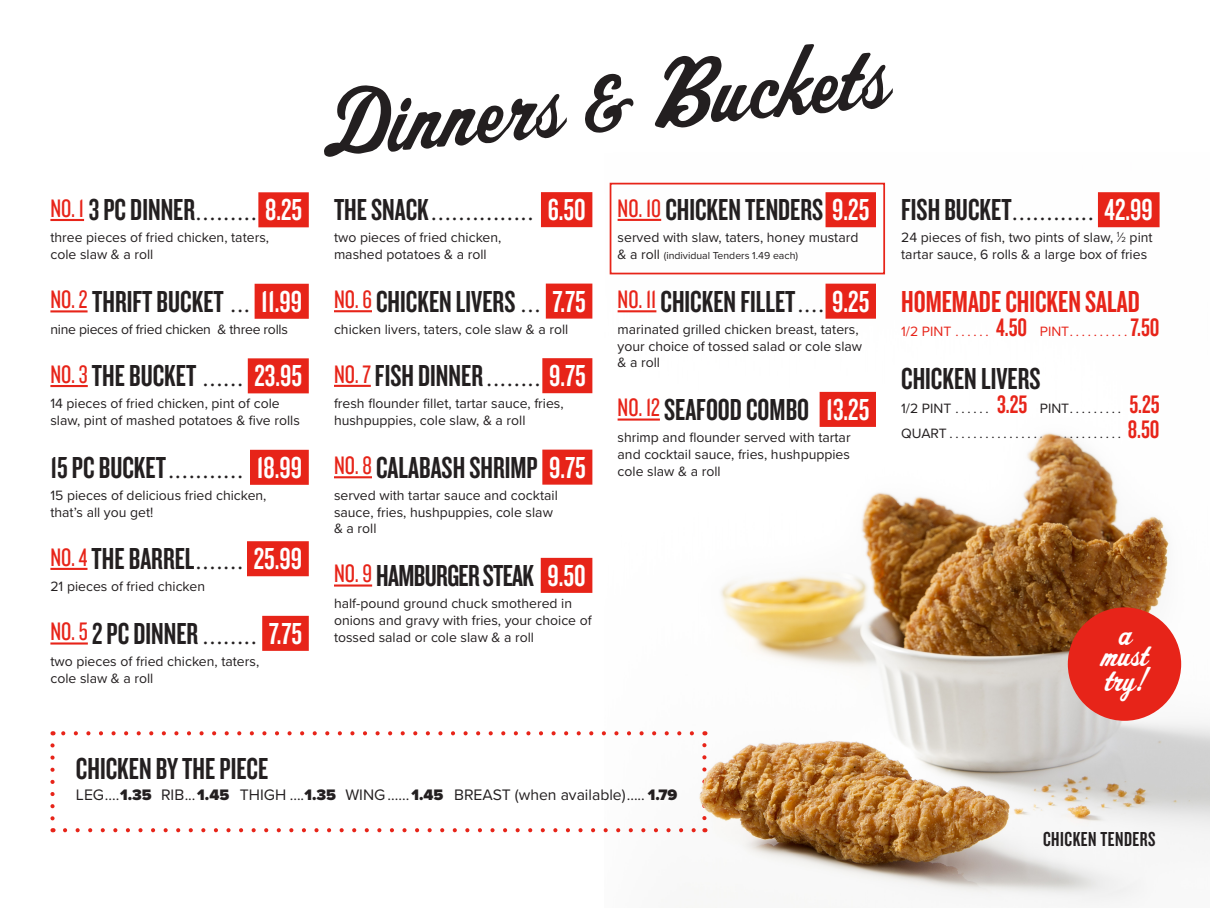
<style>
.page{position:relative;width:1210px;height:908px;background:#fff}
.page>*{position:absolute;margin:0;border:0;box-sizing:border-box;transform-origin:0 0}
.t1{font:105px "Aktuelle";color:#231f20}
.t2{font:36.75px "Aktuelle";color:#fff}
.t3{font:31.5px "Knockout 48 Featherweight";color:#231f20}
.t4{font:300 31.5px "Proxima Nova";color:#231f20}
.t5{font:31.5px "Knockout 48 Featherweight";letter-spacing:-.02em;color:#231f20}
.t6{font:31.5px "Knockout 48 Featherweight";color:#e72419}
.t7{font:21px "Knockout 48 Featherweight";letter-spacing:.025em;color:#231f20}
.t8{font:15.75px "Proxima Nova";color:#231f20}
.t9{font:14px/16.8px "Proxima Nova";color:#231f20}
.t10{font:14px "Proxima Nova";letter-spacing:-.02em;color:#231f20}
.t11{font:14px "Proxima Nova";color:#e72419}
.t12{font:10.5px "Proxima Nova";color:#231f20}
.s1{font-family:"Knockout 28 Junior Feathrwt";font-size:26.25px;color:#e72419}
.s2{font-family:"Proxima Nova";font-weight:300}
.s3{color:#fff}
.s4{font-family:"Knockout 48 Featherweight";font-weight:400}
.s5{font-family:"Knockout 48 Featherweight";font-weight:400;color:#fff}
.s6{font-size:14px}
.s7{font-size:7.7px}
.s8{font-family:"Knockout 48 Featherweight";font-size:26.25px}
.s9{font-family:"Knockout 48 Featherweight";font-size:26.25px;color:#e72419}
.s10{font-weight:900}
</style>
<div class="page">
<img style="left:605px;top:182px;width:605px;height:724px">
<div style="left:609px;top:183px;width:276px;height:91px;border:2px solid #e72419"></div>
<div style="left:1067px;top:607px;width:114px;height:113px;background:#e72419;border-radius:50%"></div>
<hr style="left:50px;top:219px;width:34px;height:2px;background:#e72419">
<div style="left:258px;top:192px;width:51px;height:35px;background:#e72419"></div>
<hr style="left:50px;top:310px;width:38px;height:2px;background:#e72419">
<div style="left:255px;top:283px;width:54px;height:35px;background:#e72419"></div>
<hr style="left:50px;top:385px;width:38px;height:2px;background:#e72419">
<div style="left:248px;top:358px;width:61px;height:35px;background:#e72419"></div>
<div style="left:250px;top:449px;width:59px;height:35px;background:#e72419"></div>
<hr style="left:50px;top:567px;width:37px;height:2px;background:#e72419">
<div style="left:247px;top:541px;width:62px;height:35px;background:#e72419"></div>
<hr style="left:50px;top:642px;width:38px;height:2px;background:#e72419">
<div style="left:262px;top:615px;width:47px;height:35px;background:#e72419"></div>
<div style="left:541px;top:192px;width:51px;height:35px;background:#e72419"></div>
<hr style="left:334px;top:310px;width:38px;height:2px;background:#e72419">
<div style="left:546px;top:283px;width:46px;height:35px;background:#e72419"></div>
<hr style="left:334px;top:384px;width:37px;height:3px;background:#e72419">
<div style="left:542px;top:358px;width:50px;height:35px;background:#e72419"></div>
<hr style="left:334px;top:476px;width:38px;height:2px;background:#e72419">
<div style="left:542px;top:449px;width:50px;height:35px;background:#e72419"></div>
<hr style="left:334px;top:584px;width:38px;height:2px;background:#e72419">
<div style="left:541px;top:557px;width:51px;height:35px;background:#e72419"></div>
<hr style="left:617px;top:219px;width:44px;height:2px;background:#e72419">
<div style="left:825px;top:192px;width:51px;height:35px;background:#e72419"></div>
<hr style="left:617px;top:310px;width:39px;height:2px;background:#e72419">
<div style="left:825px;top:283px;width:51px;height:35px;background:#e72419"></div>
<hr style="left:617px;top:418px;width:43px;height:2px;background:#e72419">
<div style="left:819px;top:392px;width:57px;height:35px;background:#e72419"></div>
<div style="left:1098px;top:192px;width:61px;height:35px;background:#e72419"></div>
<svg style="left:65px;top:827px;width:633px;height:5px"></svg>
<svg style="left:61px;top:731px;width:631px;height:4px"></svg>
<svg style="left:50px;top:745px;width:5px;height:87px"></svg>
<img style="left:694px;top:425px;width:392px;height:403px">
<p class="t3" style="left:50px;top:190px;width:253px"><span class="s1">NO. 1</span> 3 PC DINNER<span class="s2">.........</span> <span class="s3">8.25</span></p>
<p class="t9" style="left:50px;top:229px;width:220px">three pieces of fried chicken, taters,</p>
<p class="t9" style="left:50px;top:245px;width:105px">cole slaw &amp; a roll</p>
<p class="t3" style="left:50px;top:282px;width:253px"><span class="s1">NO. 2</span> THRIFT BUCKET <span class="s2">...</span> <span class="s3">11.99</span></p>
<p class="t10" style="left:50px;top:318px;width:239px">nine pieces of fried chicken &amp; three rolls</p>
<p class="t3" style="left:50px;top:356px;width:253px"><span class="s1">NO. 3</span> THE BUCKET <span class="s2">......</span> <span class="s3">23.95</span></p>
<p class="t9" style="left:50px;top:394px;width:251px">14 pieces of fried chicken, pint of cole slaw, pint of mashed potatoes &amp; five rolls</p>
<p class="t4" style="left:50px;top:443px;width:253px"><span class="s4">15 PC BUCKET</span>........... <span class="s5">18.99</span></p>
<p class="t9" style="left:50px;top:486px;width:218px">15 pieces of delicious fried chicken,</p>
<p class="t9" style="left:50px;top:503px;width:104px">that’s all you get!</p>
<p class="t3" style="left:50px;top:539px;width:253px"><span class="s1">NO. 4</span> THE BARREL<span class="s2">.......</span> <span class="s3">25.99</span></p>
<p class="t9" style="left:50px;top:577px;width:156px">21 pieces of fried chicken</p>
<p class="t3" style="left:50px;top:614px;width:253px"><span class="s1">NO. 5</span> 2 PC DINNER<span class="s2">........</span> <span class="s3">7.75</span></p>
<p class="t9" style="left:50px;top:652px;width:210px">two pieces of fried chicken, taters,</p>
<p class="t9" style="left:50px;top:668px;width:105px">cole slaw &amp; a roll</p>
<p class="t1" style="left:314px;top:59px;width:568px;rotate:-5deg">Dinners &amp; Buckets</p>
<p class="t4" style="left:334px;top:186px;width:253px"><span class="s4">THE SNACK</span>............... <span class="s5">6.50</span></p>
<p class="t9" style="left:334px;top:228px;width:169px">two pieces of fried chicken,</p>
<p class="t9" style="left:334px;top:245px;width:154px">mashed potatoes &amp; a roll</p>
<p class="t3" style="left:334px;top:282px;width:253px"><span class="s1">NO. 6</span> CHICKEN LIVERS<span class="s2">...</span> <span class="s3">7.75</span></p>
<p class="t9" style="left:334px;top:320px;width:236px">chicken livers, taters, cole slaw &amp; a roll</p>
<p class="t3" style="left:334px;top:356px;width:253px"><span class="s1">NO. 7</span> FISH DINNER<span class="s2">........</span> <span class="s3">9.75</span></p>
<p class="t9" style="left:334px;top:394px;width:231px">fresh flounder fillet, tartar sauce, fries,</p>
<p class="t9" style="left:334px;top:411px;width:193px">hushpuppies, cole slaw, &amp; a roll</p>
<p class="t3" style="left:334px;top:448px;width:253px"><span class="s1">NO. 8</span> CALABASH SHRIMP <span class="s3">9.75</span></p>
<p class="t9" style="left:334px;top:486px;width:225px">served with tartar sauce and cocktail sauce, fries, hushpuppies, cole slaw</p>
<p class="t9" style="left:334px;top:519px;width:44px">&amp; a roll</p>
<p class="t5" style="left:334px;top:556px;width:253px"><span class="s1">NO. 9</span> HAMBURGER STEAK <span class="s3">9.50</span></p>
<p class="t9" style="left:334px;top:594px;width:259px">half-pound ground chuck smothered in onions and gravy with fries, your choice of tossed salad or cole slaw &amp; a roll</p>
<p class="t3" style="left:617px;top:190px;width:253px"><span class="s1">NO. 10</span> CHICKEN TENDERS <span class="s3">9.25</span></p>
<p class="t9" style="left:617px;top:228px;width:242px">served with slaw, taters, honey mustard</p>
<p class="t12" style="left:617px;top:248px;width:182px"><span class="s6">&amp; a roll</span> (individual Tenders 1.49 each)</p>
<p class="t3" style="left:617px;top:282px;width:253px"><span class="s1">NO. 11</span> CHICKEN FILLET<span class="s2">....</span> <span class="s3">9.25</span></p>
<p class="t9" style="left:617px;top:320px;width:246px">marinated grilled chicken breast, taters, your choice of tossed salad or cole slaw</p>
<p class="t9" style="left:617px;top:353px;width:44px">&amp; a roll</p>
<p class="t3" style="left:617px;top:390px;width:253px"><span class="s1">NO. 12</span> SEAFOOD COMBO <span class="s3">13.25</span></p>
<p class="t9" style="left:617px;top:428px;width:234px;text-align:justify">shrimp and flounder served with tartar and cocktail sauce, fries, hushpuppies cole slaw &amp; a roll</p>
<p class="t4" style="left:901px;top:186px;width:253px"><span class="s4">FISH BUCKET</span>............ <span class="s5">42.99</span></p>
<p class="t9" style="left:901px;top:228px;width:253px">24 pieces of fish, two pints of slaw, <sup>1</sup>⁄<span class="s7">2</span> pint tartar sauce, 6 rolls &amp; a large box of fries</p>
<p class="t6" style="left:901px;top:282px;width:240px">HOMEMADE CHICKEN SALAD</p>
<p class="t11" style="left:901px;top:321px;width:260px">1/2 PINT...... <span class="s8">4.50</span> PINT..........<span class="s8">7.50</span></p>
<p class="t3" style="left:901px;top:359px;width:141px">CHICKEN LIVERS</p>
<p class="t9" style="left:901px;top:399px;width:260px">1/2 PINT...... <span class="s9">3.25</span> PINT......... <span class="s9">5.25</span></p>
<p class="t9" style="left:901px;top:424px;width:260px">QUART............................. <span class="s9">8.50</span></p>
<p class="t2" style="left:1118px;top:610px;width:14px">a</p>
<p class="t2" style="left:1101px;top:631px;width:48px">must</p>
<p class="t2" style="left:1105px;top:656px;width:41px">try!</p>
<p class="t3" style="left:76px;top:749px;width:194px">CHICKEN BY THE PIECE</p>
<p class="t8" style="left:76px;top:782px;width:603px">LEG....<span class="s10">1.35</span> RIB...<span class="s10">1.45</span> THIGH ....<span class="s10">1.35</span> WING...... <span class="s10">1.45</span> BREAST (when available)..... <span class="s10">1.79</span></p>
<p class="t7" style="left:1043px;top:825px;width:114px">CHICKEN TENDERS</p>
</div>
